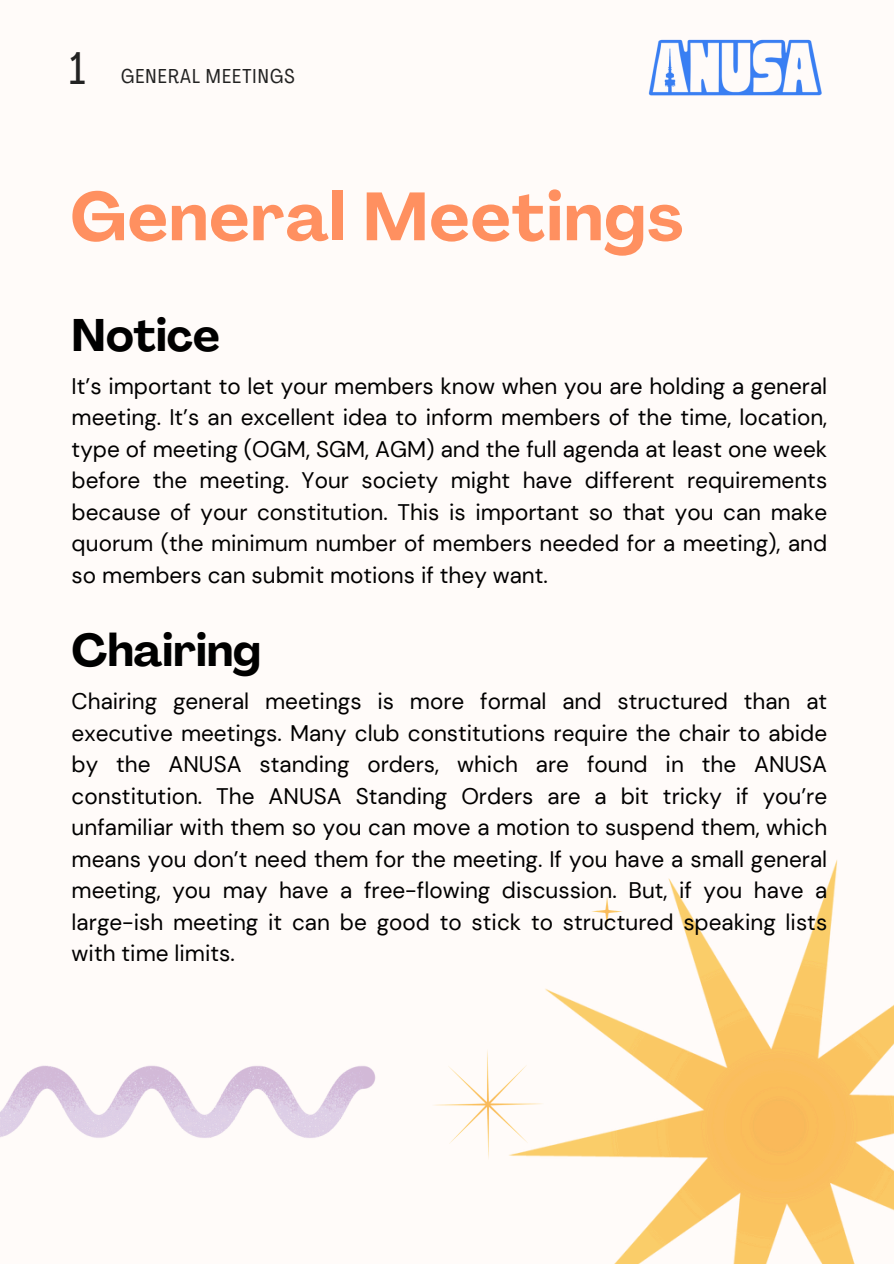
<style>
.page{position:relative;width:894px;height:1264px;background:#fff}
.page>*{position:absolute;margin:0;border:0;box-sizing:border-box;transform-origin:0 0}
.t1{font:700 67.05px "Agrandir";letter-spacing:.02em;color:#ff9060}
.t2{font:45.15px "Agrandir Tight";color:#222}
.t3{font:700 45px "Agrandir";color:#000}
.t4{font:22.5px/31.5px "DM Sans";color:#000;text-align:justify}
.t5{font:19.8px "Agrandir Tight";letter-spacing:.06em;color:#222}
</style>
<div class="page">
<div style="left:0;top:0;width:893px;height:1263px;background:#fffbf9"></div>
<img style="left:545px;top:860px;width:348px;height:403px">
<img style="left:0;top:1065px;width:376px;height:73px">
<img style="left:434px;top:1045px;width:113px;height:118px">
<img style="left:590px;top:895px;width:33px;height:32px">
<img style="left:648px;top:39px;width:174px;height:57px">
<p class="t2" style="left:69px;top:51px;width:18px">1</p>
<h2 class="t5" style="left:121px;top:68px;width:175px">GENERAL MEETINGS</h2>
<p class="t1" style="left:70px;top:190px;width:614px">General Meetings</p>
<p class="t3" style="left:72px;top:317px;width:150px">Notice</p>
<p class="t4" style="left:72px;top:370px;width:756px">It’s important to let your members know when you are holding a general meeting. It’s an excellent idea to inform members of the time, location, type of meeting (OGM, SGM, AGM) and the full agenda at least one week before the meeting. Your society might have different requirements because of your constitution. This is important so that you can make quorum (the minimum number of members needed for a meeting), and so members can submit motions if they want.</p>
<p class="t3" style="left:72px;top:632px;width:191px">Chairing</p>
<p class="t4" style="left:72px;top:685px;width:756px">Chairing general meetings is more formal and structured than at executive meetings. Many club constitutions require the chair to abide by the ANUSA standing orders, which are found in the ANUSA constitution. The ANUSA Standing Orders are a bit tricky if you’re unfamiliar with them so you can move a motion to suspend them, which means you don’t need them for the meeting. If you have a small general meeting, you may have a free-flowing discussion. But, if you have a large-ish meeting it can be good to stick to structured speaking lists with time limits.</p>
</div>
